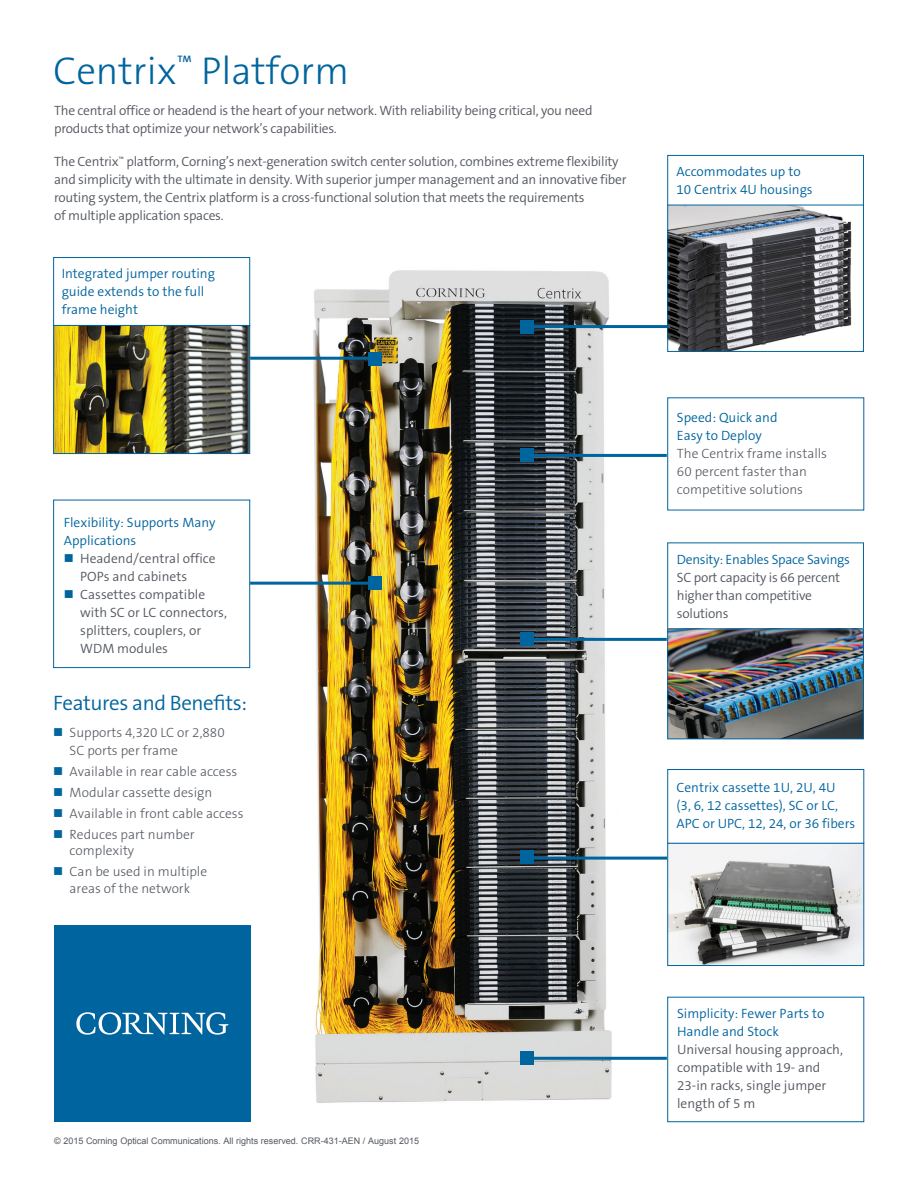
<style>
.page{position:relative;width:918px;height:1188px;background:#fff}
.page>*{position:absolute;margin:0;border:0;box-sizing:border-box;transform-origin:0 0}
.t1{font:300 39px "The Sans B W3";color:#00649e}
.t2{font:300 21px "The Sans B W4";letter-spacing:-.02em;color:#00649e}
.t3{font:300 13.5px/18px "The Sans B W4";letter-spacing:-.02em;color:#535860}
.t4{font:300 13.5px/18px "The Sans B W4";color:#00649e}
.t5{font:300 13.5px/18px "The Sans B W3";color:#535860}
.t6{font:300 13.5px/18px "The Sans B W4";color:#535860}
.t7{font:300 13.5px "The Sans B W4";letter-spacing:-.02em;color:#00649e}
.t8{font:9px "Arial";color:#535860}
.s1{color:#00649e}
</style>
<div class="page">
<div style="left:54px;top:925px;width:197px;height:197px;background:#00649e"></div>
<svg style="left:76px;top:1012px;width:152px;height:23px"></svg>
<img style="left:299px;top:270px;width:328px;height:833px">
<div style="left:53px;top:257px;width:197px;height:69px;border:1px solid #00649e"></div>
<img style="left:55px;top:327px;width:193px;height:125px">
<div style="left:53px;top:325px;width:197px;height:129px;border:1px solid #00649e"></div>
<div style="left:53px;top:500px;width:197px;height:168px;border:1px solid #00649e"></div>
<div style="left:667px;top:997px;width:197px;height:125px;border:1px solid #00649e"></div>
<hr style="left:530px;top:638px;width:137px;height:3px;background:#00649e">
<hr style="left:530px;top:857px;width:139px;height:3px;background:#00649e">
<hr style="left:530px;top:1057px;width:137px;height:3px;background:#00649e">
<hr style="left:530px;top:454px;width:137px;height:3px;background:#00649e">
<hr style="left:531px;top:325px;width:137px;height:3px;background:#00649e">
<hr style="left:250px;top:357px;width:125px;height:3px;background:#00649e">
<hr style="left:250px;top:582px;width:125px;height:3px;background:#00649e">
<div style="left:667px;top:155px;width:197px;height:51px;border:1px solid #00649e"></div>
<img style="left:669px;top:207px;width:183px;height:143px">
<div style="left:667px;top:205px;width:197px;height:147px;border:1px solid #00649e"></div>
<div style="left:667px;top:542px;width:197px;height:99px;border:1px solid #00649e"></div>
<img style="left:669px;top:631px;width:193px;height:106px">
<div style="left:667px;top:629px;width:197px;height:110px;border:1px solid #00649e"></div>
<div style="left:368px;top:576px;width:14px;height:14px;background:#00649e"></div>
<div style="left:368px;top:352px;width:14px;height:14px;background:#00649e"></div>
<div style="left:521px;top:1051px;width:13px;height:14px;background:#00649e"></div>
<div style="left:521px;top:850px;width:13px;height:14px;background:#00649e"></div>
<div style="left:521px;top:632px;width:13px;height:14px;background:#00649e"></div>
<div style="left:521px;top:448px;width:13px;height:14px;background:#00649e"></div>
<div style="left:521px;top:320px;width:13px;height:13px;background:#00649e"></div>
<div style="left:667px;top:769px;width:197px;height:75px;border:1px solid #00649e"></div>
<img style="left:669px;top:845px;width:193px;height:119px">
<div style="left:667px;top:843px;width:197px;height:123px;border:1px solid #00649e"></div>
<h1 class="t1" style="left:53px;top:46px;width:297px">Centrix<sup>™</sup> Platform</h1>
<p class="t3" style="left:54px;top:102px;width:540px">The central office or headend is the heart of your network. With reliability being critical, you need products that optimize your network’s capabilities.</p>
<p class="t3" style="left:54px;top:153px;width:574px">The Centrix<sup>™</sup> platform, Corning’s next-generation switch center solution, combines extreme flexibility and simplicity with the ultimate in density. With superior jumper management and an innovative fiber routing system, the Centrix platform is a cross-functional solution that meets the requirements<br>of multiple application spaces.</p>
<p class="t4" style="left:62px;top:264px;width:155px">Integrated jumper routing guide extends to the full frame height</p>
<p class="t4" style="left:64px;top:513px;width:153px">Flexibility: Supports Many<br>Applications</p>
<p class="t6" style="left:80px;top:549px;width:137px;text-indent:-16px"><span class="s1">■</span> Headend/central office<br>POPs and cabinets</p>
<p class="t6" style="left:80px;top:585px;width:148px;text-indent:-16px"><span class="s1">■</span> Cassettes compatible with SC or LC connectors, splitters, couplers, or<br>WDM modules</p>
<h2 class="t2" style="left:53px;top:689px;width:196px">Features and Benefits:</h2>
<p class="t5" style="left:70px;top:723px;width:157px;text-indent:-16px"><span class="s1">■</span> Supports 4,320 LC or 2,880<br>SC ports per frame</p>
<p class="t5" style="left:53px;top:762px;width:186px"><span class="s1">■</span> Available in rear cable access</p>
<p class="t5" style="left:53px;top:783px;width:161px"><span class="s1">■</span> Modular cassette design</p>
<p class="t5" style="left:53px;top:804px;width:192px"><span class="s1">■</span> Available in front cable access</p>
<p class="t5" style="left:70px;top:826px;width:126px;line-height:16.5px;text-indent:-16px"><span class="s1">■</span> Reduces part number complexity</p>
<p class="t5" style="left:53px;top:864px;width:156px;line-height:16.5px;text-align:center"><span class="s1">■</span> Can be used in multiple areas of the network</p>
<p class="t8" style="left:54px;top:1134px;width:367px">© 2015 Corning Optical Communications. All rights reserved. CRR-431-AEN / August 2015</p>
<p class="t4" style="left:677px;top:163px;width:138px">Accommodates up to<br>10 Centrix 4U housings</p>
<p class="t4" style="left:677px;top:409px;width:102px">Speed: Quick and<br>Easy to Deploy</p>
<p class="t5" style="left:677px;top:445px;width:152px">The Centrix frame installs<br>60 percent faster than competitive solutions</p>
<p class="t7" style="left:677px;top:551px;width:175px">Density: Enables Space Savings</p>
<p class="t3" style="left:677px;top:569px;width:165px">SC port capacity is 66 percent higher than competitive solutions</p>
<p class="t4" style="left:677px;top:778px;width:180px">Centrix cassette 1U, 2U, 4U<br>(3, 6, 12 cassettes), SC or LC,<br>APC or UPC, 12, 24, or 36 fibers</p>
<p class="t4" style="left:677px;top:1005px;width:149px">Simplicity: Fewer Parts to<br>Handle and Stock</p>
<p class="t6" style="left:677px;top:1041px;width:167px">Universal housing approach, compatible with 19- and<br>23-in racks, single jumper length of 5 m</p>
</div>
